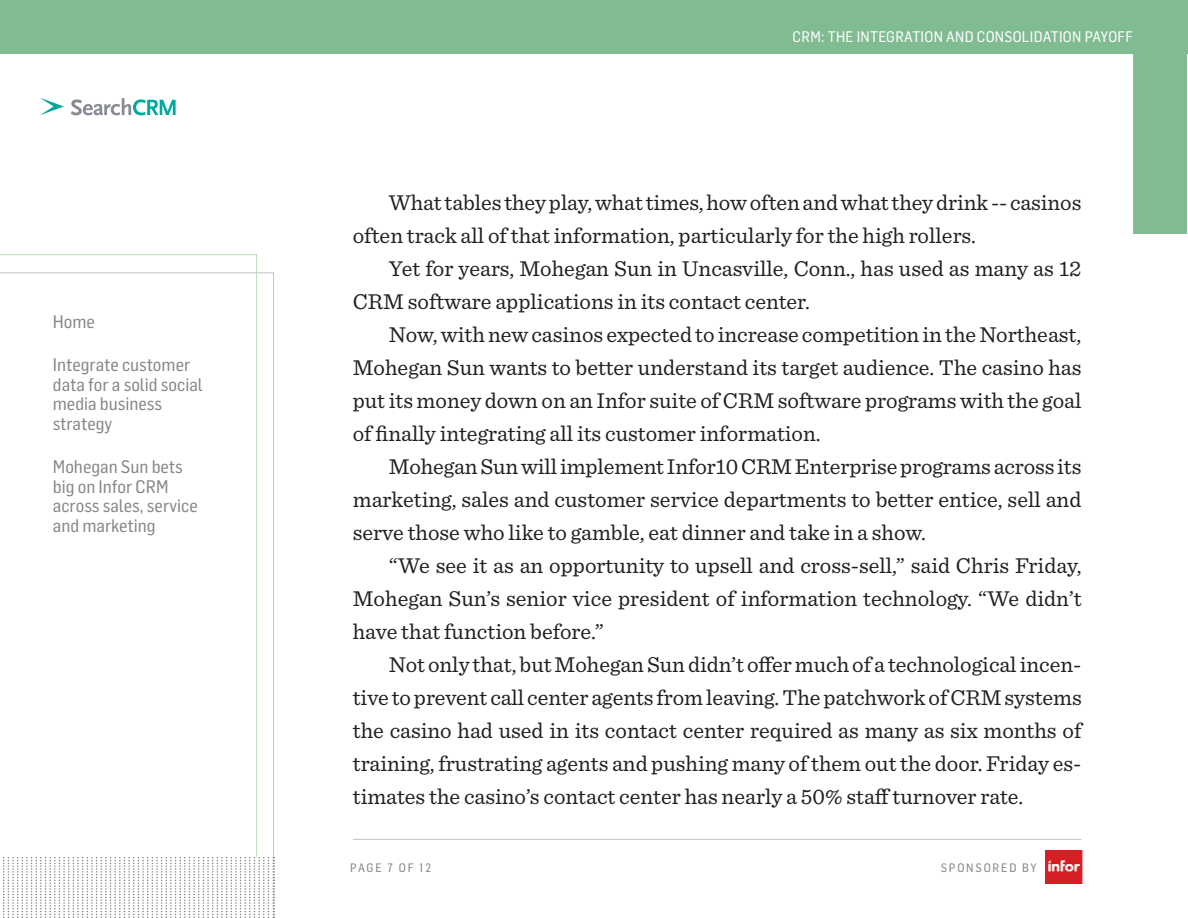
<style>
.page{position:relative;width:1188px;height:918px;background:#fff}
.page>*{position:absolute;margin:0;border:0;box-sizing:border-box;transform-origin:0 0}
.body_copy{font:22.5px/33px "Sentinel";color:#231f20;text-align:justify}
.t1{font:17.85px/19.5px "Flama Semicondensed Basic";color:#858688}
.t2{font:15px "Flama Semicondensed Basic";letter-spacing:.02em;color:#fff}
.t3{font:12px "Flama Semicondensed Basic";letter-spacing:.15em;color:#858688}
</style>
<div class="page">
<svg style="left:0;top:272px;width:274px;height:585px"></svg>
<hr style="left:353px;top:839px;width:728px;height:1px;background:#c3c4c6">
<img style="left:1046px;top:851px;width:37px;height:33px">
<div style="left:1133px;top:0;width:54px;height:234px;background:#80bb92"></div>
<div style="left:0;top:0;width:1188px;height:54px;background:#80bb92"></div>
<svg style="left:3px;top:857px;width:271px;height:61px"></svg>
<svg style="left:40px;top:98px;width:24px;height:17px"></svg>
<svg style="left:71px;top:98px;width:105px;height:17px"></svg>
<p class="t1" style="left:53px;top:311px;width:44px">Home</p>
<p class="t1" style="left:53px;top:354px;width:152px">Integrate customer data for a solid social media business strategy</p>
<p class="t1" style="left:53px;top:456px;width:146px">Mohegan Sun bets big on Infor CRM across sales, service and marketing</p>
<p class="t2" style="left:793px;top:27px;width:342px">CRM: THE INTEGRATION AND CONSOLIDATION PAYOFF</p>
<p class="body_copy" style="left:353px;top:185px;width:730px;text-indent:36px">What tables they play, what times, how often and what they drink -- casinos often track all of that information, particularly for the high rollers.</p>
<p class="body_copy" style="left:353px;top:251px;width:730px;text-indent:36px">Yet for years, Mohegan Sun in Uncasville, Conn., has used as many as 12<br>CRM software applications in its contact center.</p>
<p class="body_copy" style="left:353px;top:317px;width:730px;text-indent:36px">Now, with new casinos expected to increase competition in the Northeast, Mohegan Sun wants to better understand its target audience. The casino has put its money down on an Infor suite of CRM software programs with the goal of finally integrating all its customer information.</p>
<p class="body_copy" style="left:353px;top:449px;width:730px;text-indent:36px">Mohegan Sun will implement Infor10 CRM Enterprise programs across its marketing, sales and customer service departments to better entice, sell and serve those who like to gamble, eat dinner and take in a show.</p>
<p class="body_copy" style="left:353px;top:548px;width:730px;text-indent:36px">“We see it as an opportunity to upsell and cross-sell,” said Chris Friday, Mohegan Sun’s senior vice president of information technology. “We didn’t have that function before.”</p>
<p class="body_copy" style="left:353px;top:647px;width:731px;text-indent:36px">Not only that, but Mohegan Sun didn’t offer much of a technological incen&shy;tive to prevent call center agents from leaving. The patchwork of CRM systems the casino had used in its contact center required as many as six months of training, frustrating agents and pushing many of them out the door. Friday es&shy;timates the casino’s contact center has nearly a 50% staff turnover rate.</p>
<p class="t3" style="left:350px;top:860px;width:82px">PAGE 7 OF 12</p>
<p class="t3" style="left:941px;top:860px;width:98px">SPONSORED BY</p>
</div>
